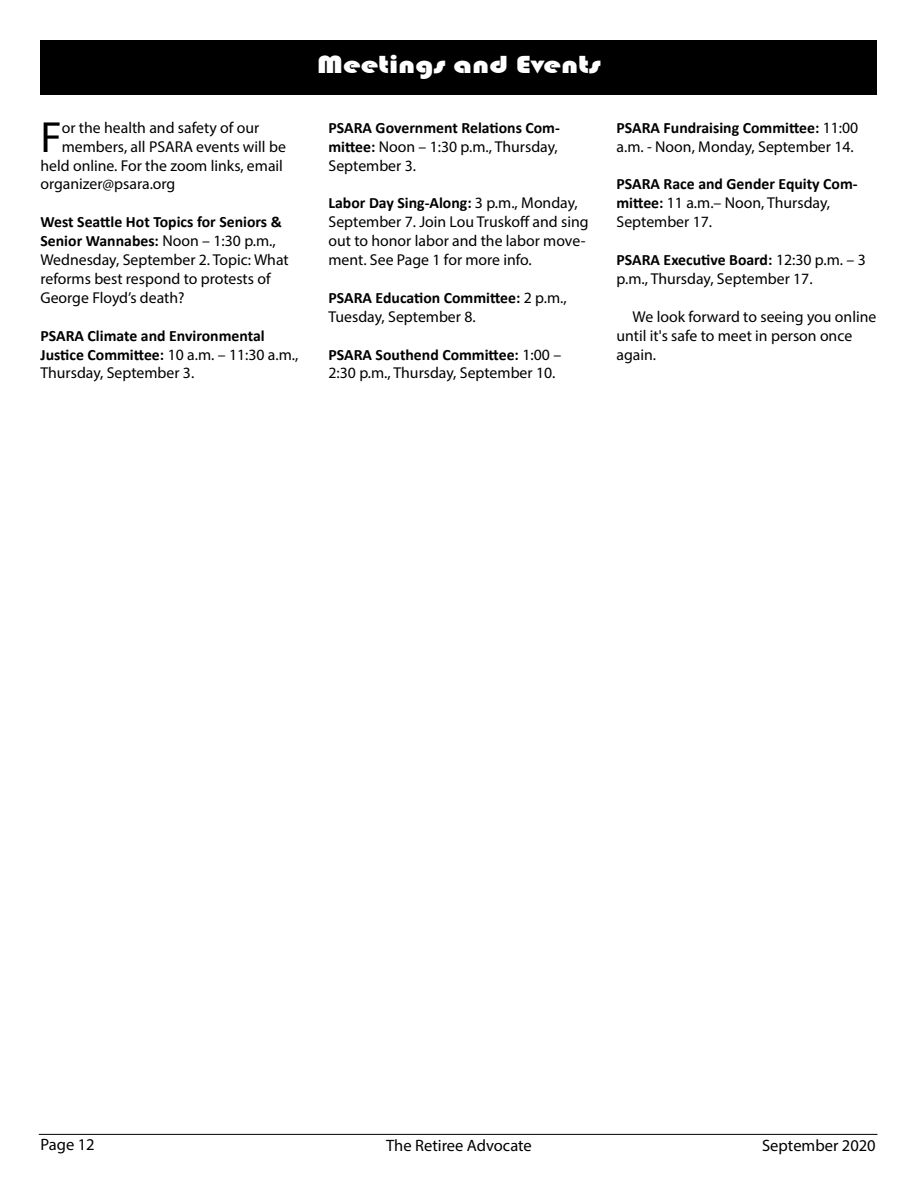
<style>
.page{position:relative;width:918px;height:1188px;background:#fff}
.page>*{position:absolute;margin:0;border:0;box-sizing:border-box;transform-origin:0 0}
.t1{font:43.8px "Myriad Pro";color:#000}
.t2{font:25.5px "Bauhaus 93";color:#fff;scale:1.25 1}
.t3{font:16.5px "Myriad Pro";color:#000}
.t4{font:15.75px/18.9px "Myriad Pro";color:#000}
.t5{font:700 15.75px/18.9px "Calibri";color:#000}
.s1{font-family:"Myriad Pro";font-weight:400}
.s2{font-family:"Calibri";font-weight:700}
</style>
<div class="page">
<hr style="left:39px;top:1134px;width:839px;height:1px;background:#000">
<div style="left:40px;top:40px;width:838px;height:55px;background:#000"></div>
<h1 class="t1" style="left:40px;top:110px;width:23px">F</h1>
<p class="t4" style="left:62px;top:118px;width:199px">or the health and safety of our</p>
<p class="t4" style="left:62px;top:137px;width:226px">members, all PSARA events will be</p>
<p class="t4" style="left:41px;top:156px;width:244px">held online. For the zoom links, email</p>
<p class="t4" style="left:41px;top:174px;width:136px">organizer@psara.org</p>
<p class="t5" style="left:41px;top:213px;width:243px">West Seattle Hot Topics for Seniors &amp;<br>Senior Wannabes: <span class="s1">Noon – 1:30 p.m.,</span></p>
<p class="t4" style="left:41px;top:250px;width:250px">Wednesday, September 2. Topic: What reforms best respond to protests of<br>George Floyd’s death?</p>
<p class="t5" style="left:41px;top:326px;width:260px">PSARA Climate and Environmental<br>Justice Committee: <span class="s1">10 a.m. – 11:30 a.m.,</span></p>
<p class="t4" style="left:41px;top:363px;width:155px">Thursday, September 3.</p>
<h2 class="t2" style="left:317px;top:50px;width:228px">Meetings and Events</h2>
<p class="t5" style="left:329px;top:118px;width:233px">PSARA Government Relations Com-</p>
<p class="t4" style="left:329px;top:137px;width:231px"><span class="s2">mittee:</span> Noon – 1:30 p.m., Thursday,<br>September 3.</p>
<p class="t5" style="left:329px;top:194px;width:251px">Labor Day Sing-Along: <span class="s1">3 p.m., Monday,</span></p>
<p class="t4" style="left:329px;top:212px;width:262px">September 7. Join Lou Truskoff and sing out to honor labor and the labor move&shy;ment. See Page 1 for more info.</p>
<p class="t5" style="left:329px;top:288px;width:240px">PSARA Education Committee: <span class="s1">2 p.m.,</span></p>
<p class="t4" style="left:329px;top:307px;width:149px">Tuesday, September 8.</p>
<p class="t5" style="left:329px;top:345px;width:234px">PSARA Southend Committee: <span class="s1">1:00 –</span></p>
<p class="t4" style="left:329px;top:363px;width:228px">2:30 p.m., Thursday, September 10.</p>
<p class="t5" style="left:617px;top:118px;width:243px">PSARA Fundraising Committee: <span class="s1">11:00</span></p>
<p class="t4" style="left:617px;top:137px;width:239px">a.m. - Noon, Monday, September 14.</p>
<p class="t5" style="left:617px;top:175px;width:243px">PSARA Race and Gender Equity Com-</p>
<p class="t4" style="left:617px;top:193px;width:215px"><span class="s2">mittee:</span> 11 a.m.– Noon, Thursday,<br>September 17.</p>
<p class="t5" style="left:617px;top:250px;width:251px">PSARA Executive Board: <span class="s1">12:30 p.m. – 3</span></p>
<p class="t4" style="left:617px;top:269px;width:198px">p.m., Thursday, September 17.</p>
<p class="t4" style="left:617px;top:307px;width:261px;text-indent:16px">We look forward to seeing you online until it's safe to meet in person once again.</p>
<p class="t3" style="left:40px;top:1134px;width:56px">Page 12</p>
<p class="t3" style="left:386px;top:1136px;width:147px">The Retiree Advocate</p>
<p class="t3" style="left:762px;top:1135px;width:115px">September 2020</p>
</div>
